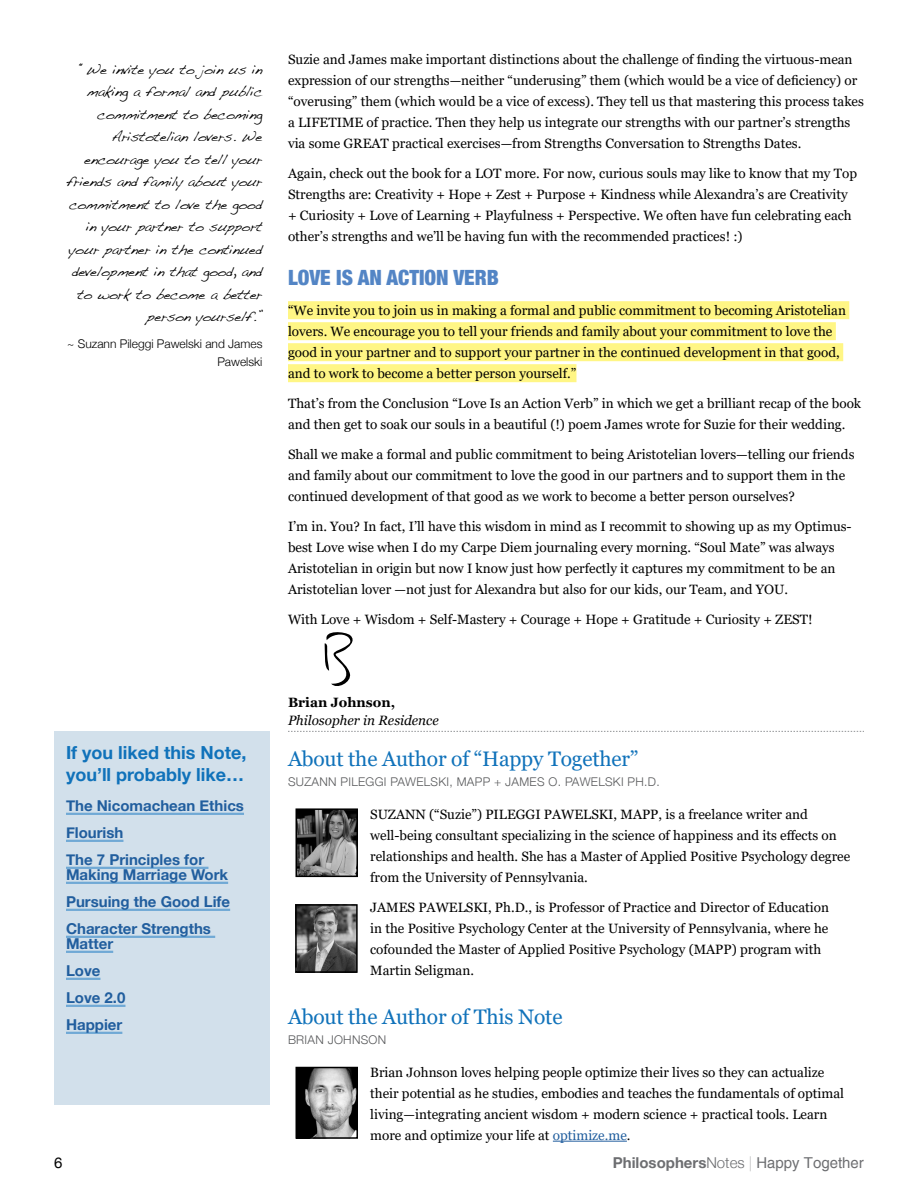
<style>
.page{position:relative;width:918px;height:1188px;background:#fff}
.page>*{position:absolute;margin:0;border:0;box-sizing:border-box;transform-origin:0 0}
.t1{font:21px "Georgia";letter-spacing:-.01em;color:#1072ba}
.t2{font:900 condensed 21px "Helvetica Neue";color:#5385c5}
.t3{font:700 18px/21.6px "Helvetica Neue";color:#1072ba}
.t4{font:700 15px/27px "Helvetica Neue";color:#215e9e}
.t5{font:15px "Helvetica";color:#6d6e71}
.t6{font:15px "Helvetica Neue";color:#000}
.t7{font:13.5px/21px "Georgia";color:#000}
.t8{font:italic 13.5px "Georgia";color:#000}
.t9{font:700 13.5px "Georgia";color:#000}
.t10{font:12px/22.5px "Dakota";letter-spacing:-.025em;color:#000;text-align:right}
.t11{font:300 12px "Helvetica Neue";letter-spacing:.025em;color:#58595b}
.t12{font:300 12px/18px "Helvetica Neue";color:#000;text-align:right}
.s1{color:#215e9e}
.s2{font-family:"Helvetica Neue";font-weight:700}
.s3{font-family:"Helvetica Neue";font-weight:300}
.s4{font-family:"Helvetica Neue";font-weight:200}
</style>
<div class="page">
<div style="left:288px;top:301px;width:561px;height:18px;background:#fff685"></div>
<div style="left:288px;top:322px;width:548px;height:18px;background:#fff685"></div>
<div style="left:288px;top:343px;width:555px;height:18px;background:#fff685"></div>
<div style="left:288px;top:364px;width:288px;height:18px;background:#fff685"></div>
<div style="left:54px;top:731px;width:216px;height:374px;background:#d2e0eb"></div>
<hr style="left:66px;top:813px;width:178px;height:2px;background:#70a9d5">
<hr style="left:66px;top:840px;width:57px;height:2px;background:#70a9d5">
<hr style="left:66px;top:867px;width:142px;height:2px;background:#70a9d5">
<hr style="left:66px;top:882px;width:162px;height:2px;background:#70a9d5">
<hr style="left:66px;top:909px;width:164px;height:2px;background:#70a9d5">
<hr style="left:66px;top:936px;width:149px;height:2px;background:#70a9d5">
<hr style="left:66px;top:951px;width:47px;height:2px;background:#70a9d5">
<hr style="left:66px;top:978px;width:34px;height:2px;background:#70a9d5">
<hr style="left:66px;top:1005px;width:59px;height:2px;background:#70a9d5">
<hr style="left:66px;top:1032px;width:56px;height:2px;background:#70a9d5">
<svg style="left:288px;top:731px;width:576px;height:1px"></svg>
<img style="left:299px;top:811px;width:56px;height:63px">
<div style="left:296px;top:808px;width:62px;height:69px;border:2px solid #000"></div>
<img style="left:299px;top:1070px;width:56px;height:66px">
<div style="left:296px;top:1067px;width:62px;height:72px;border:2px solid #000"></div>
<hr style="left:553px;top:1141px;width:74px;height:1px;background:#215e9e">
<svg style="left:324px;top:632px;width:29px;height:54px"></svg>
<img style="left:298px;top:907px;width:57px;height:63px">
<div style="left:295px;top:904px;width:63px;height:69px;border:2px solid #000"></div>
<p class="t10" style="left:66px;top:59px;width:198px">“We invite you to join us in making a formal and public commitment to becoming<br>Aristotelian lovers. We encourage you to tell your friends and family about your commitment to love the good in your partner to support your partner in the continued development in that good, and to work to become a better person yourself.”</p>
<p class="t12" style="left:67px;top:334px;width:197px">~ Suzann Pileggi Pawelski and James<br>Pawelski</p>
<p class="t7" style="left:288px;top:49px;width:577px">Suzie and James make important distinctions about the challenge of finding the virtuous-mean expression of our strengths—neither “underusing” them (which would be a vice of deficiency) or “overusing” them (which would be a vice of excess). They tell us that mastering this process takes a LIFETIME of practice. Then they help us integrate our strengths with our partner’s strengths via some GREAT practical exercises—from Strengths Conversation to Strengths Dates.</p>
<p class="t7" style="left:288px;top:163px;width:571px">Again, check out the book for a LOT more. For now, curious souls may like to know that my Top Strengths are: Creativity + Hope + Zest + Purpose + Kindness while Alexandra’s are Creativity + Curiosity + Love of Learning + Playfulness + Perspective. We often have fun celebrating each other’s strengths and we’ll be having fun with the recommended practices! :)</p>
<h1 class="t2" style="left:288px;top:260px;width:212px">LOVE IS AN ACTION VERB</h1>
<p class="t7" style="left:288px;top:300px;width:559px">“We invite you to join us in making a formal and public commitment to becoming Aristotelian lovers. We encourage you to tell your friends and family about your commitment to love the good in your partner and to support your partner in the continued development in that good, and to work to become a better person yourself.”</p>
<p class="t7" style="left:288px;top:393px;width:575px">That’s from the Conclusion “Love Is an Action Verb” in which we get a brilliant recap of the book and then get to soak our souls in a beautiful (!) poem James wrote for Suzie for their wedding.</p>
<p class="t7" style="left:288px;top:444px;width:568px">Shall we make a formal and public commitment to being Aristotelian lovers—telling our friends and family about our commitment to love the good in our partners and to support them in the continued development of that good as we work to become a better person ourselves?</p>
<p class="t7" style="left:288px;top:516px;width:565px">I’m in. You? In fact, I’ll have this wisdom in mind as I recommit to showing up as my Optimus&shy;best Love wise when I do my Carpe Diem journaling every morning. “Soul Mate” was always Aristotelian in origin but now I know just how perfectly it captures my commitment to be an Aristotelian lover —not just for Alexandra but also for our kids, our Team, and YOU.</p>
<p class="t7" style="left:288px;top:609px;width:526px">With Love + Wisdom + Self-Mastery + Courage + Hope + Gratitude + Curiosity + ZEST!</p>
<h2 class="t3" style="left:66px;top:742px;width:182px">If you liked this Note, you’ll probably like…</h2>
<p class="t4" style="left:66px;top:792px;width:180px">The Nicomachean Ethics<br>Flourish<br>The 7 Principles for</p>
<p class="t4" style="left:66px;top:861px;width:166px">Making Marriage Work<br>Pursuing the Good Life<br>Character Strengths</p>
<p class="t4" style="left:66px;top:930px;width:61px">Matter<br>Love<br>Love 2.0<br>Happier</p>
<p class="t9" style="left:288px;top:694px;width:109px">Brian Johnson,</p>
<p class="t8" style="left:288px;top:712px;width:152px">Philosopher in Residence</p>
<h1 class="t1" style="left:288px;top:746px;width:352px">About the Author of “Happy Together”</h1>
<p class="t11" style="left:288px;top:772px;width:373px">SUZANN PILEGGI PAWELSKI, MAPP + JAMES O. PAWELSKI PH.D.</p>
<p class="t7" style="left:370px;top:804px;width:482px">SUZANN (“Suzie”) PILEGGI PAWELSKI, MAPP, is a freelance writer and well-being consultant specializing in the science of happiness and its effects on relationships and health. She has a Master of Applied Positive Psychology degree from the University of Pennsylvania.</p>
<p class="t7" style="left:370px;top:897px;width:460px">JAMES PAWELSKI, Ph.D., is Professor of Practice and Director of Education in the Positive Psychology Center at the University of Pennsylvania, where he cofounded the Master of Applied Positive Psychology (MAPP) program with Martin Seligman.</p>
<h1 class="t1" style="left:288px;top:1004px;width:276px">About the Author of This Note</h1>
<p class="t11" style="left:288px;top:1030px;width:100px">BRIAN JOHNSON</p>
<p class="t7" style="left:370px;top:1062px;width:475px">Brian Johnson loves helping people optimize their lives so they can actualize their potential as he studies, embodies and teaches the fundamentals of optimal living—integrating ancient wisdom + modern science + practical tools. Learn more and optimize your life at <span class="s1">optimize.me</span>.</p>
<p class="t6" style="left:54px;top:1152px;width:10px">6</p>
<p class="t5" style="left:613px;top:1154px;width:253px"><span class="s2">Philosophers</span><span class="s3">Notes</span> <span class="s4">|</span> Happy Together</p>
</div>
